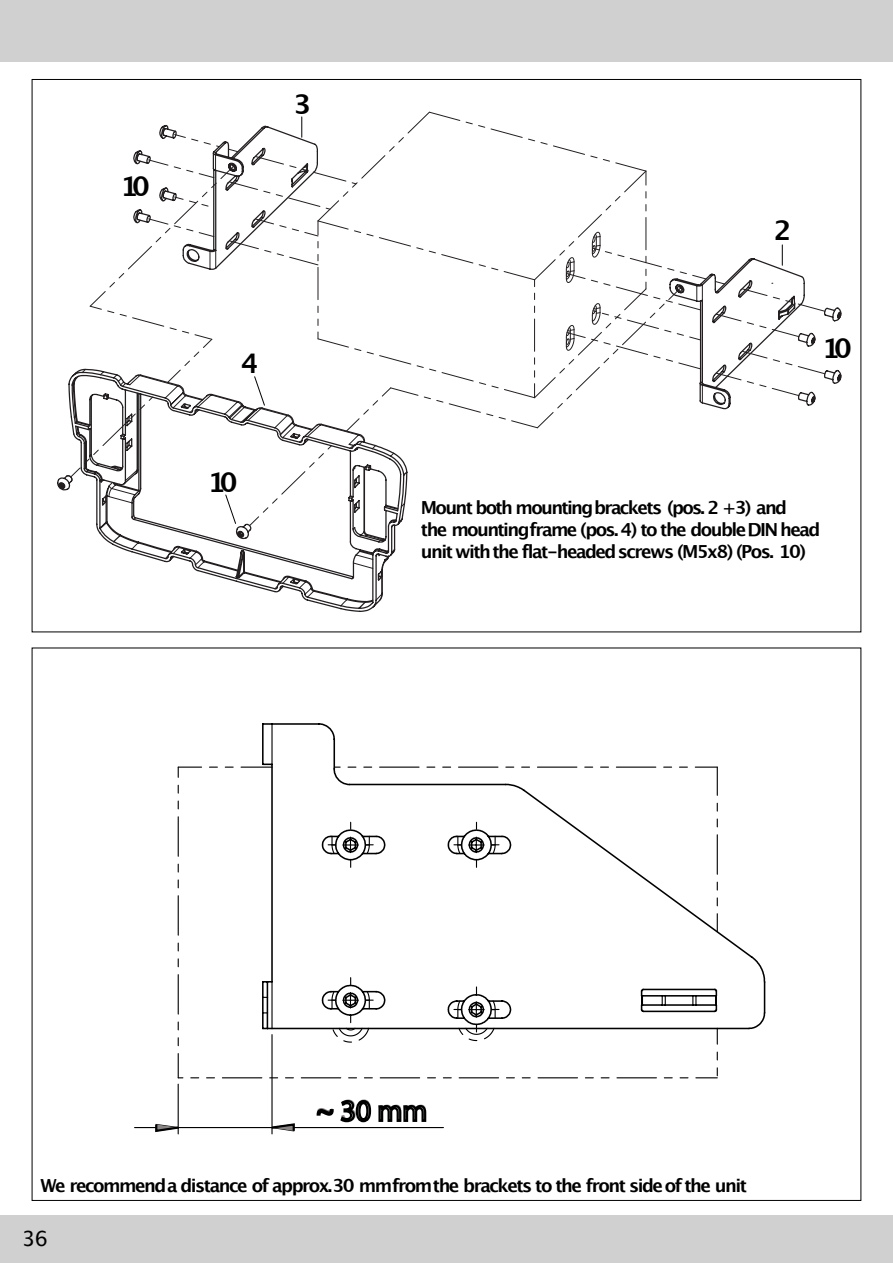
<style>
.page{position:relative;width:893px;height:1263px;background:#fff}
.page>*{position:absolute;margin:0;border:0;box-sizing:border-box;transform-origin:0 0}
.t1{font:29.85px "Arial";color:#898584}
.t2{font:700 27px "Lucida Grande";color:#000}
.t3{font:21px "Lucida Grande";color:#000}
.t4{font:700 18px/21.6px "Lucida Grande";letter-spacing:-.085em;color:#000}
</style>
<div class="page">
<div style="left:0;top:1215px;width:893px;height:48px;background:#d0d0d0"></div>
<div style="left:0;top:0;width:893px;height:62px;background:#d0d0d0"></div>
<svg style="left:316px;top:1100px;width:111px;height:23px"></svg>
<hr style="left:178px;top:1084px;width:1px;height:50px;background:#000">
<hr style="left:271px;top:1034px;width:2px;height:100px;background:#000">
<hr style="left:135px;top:1127px;width:43px;height:1px;background:#000">
<hr style="left:272px;top:1127px;width:171px;height:1px;background:#000">
<svg style="left:154px;top:1122px;width:142px;height:11px"></svg>
<svg style="left:262px;top:723px;width:504px;height:307px"></svg>
<hr style="left:271px;top:724px;width:2px;height:40px;background:#000">
<svg style="left:178px;top:766px;width:540px;height:312px"></svg>
<svg style="left:795px;top:280px;width:31px;height:58px"></svg>
<svg style="left:795px;top:366px;width:31px;height:31px"></svg>
<svg style="left:96px;top:244px;width:699px;height:363px"></svg>
<svg style="left:65px;top:111px;width:642px;height:416px"></svg>
<svg style="left:782px;top:245px;width:1px;height:20px"></svg>
<h2 class="t2" style="left:120px;top:174px;width:31px">10</h2>
<h2 class="t2" style="left:293px;top:93px;width:19px">3</h2>
<h2 class="t2" style="left:241px;top:352px;width:19px">4</h2>
<h2 class="t2" style="left:208px;top:470px;width:31px">10</h2>
<h2 class="t2" style="left:774px;top:219px;width:19px">2</h2>
<h2 class="t2" style="left:822px;top:337px;width:31px">10</h2>
<p class="t4" style="left:421px;top:498px;width:401px">Mount both mountingbrackets (pos. 2 +3) and<br>the mountingframe (pos. 4) to the doubleDIN head unit with the flat-headed screws (M5x8) (Pos. 10)</p>
<h1 class="t1" style="left:316px;top:1099px;width:113px">~ 30mm</h1>
<p class="t4" style="left:40px;top:1176px;width:708px">We recommenda distance of approx.30 mmfromthe brackets to the front side of the unit</p>
<p class="t3" style="left:22px;top:1229px;width:27px">36</p>
</div>
